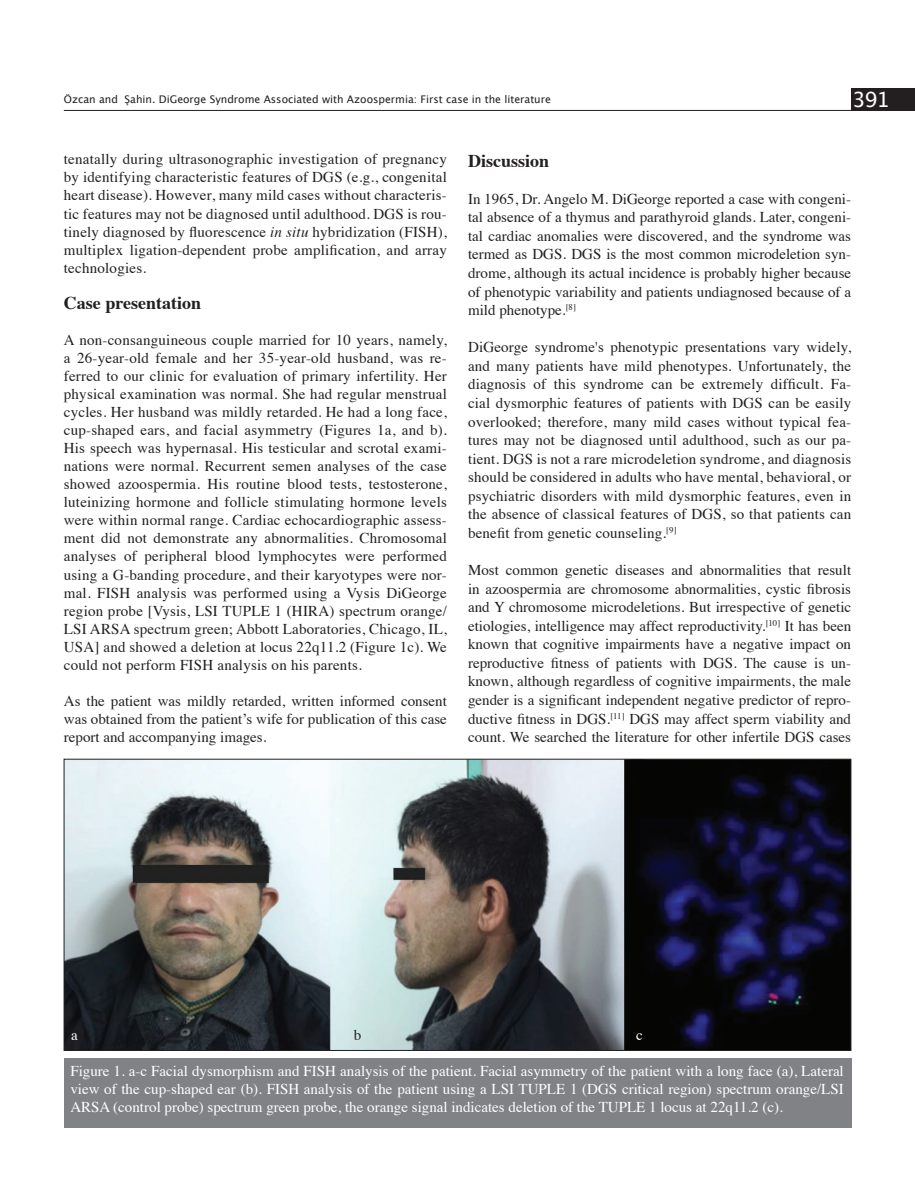
<style>
.page{position:relative;width:915px;height:1191px;background:#fff}
.page>*{position:absolute;margin:0;border:0;box-sizing:border-box;transform-origin:0 0}
.zz_Uroloji_running{font:21px "Lucida Grande";color:#fff}
.t1{font:700 18px "Times";color:#231f20}
.t2{font:15px/18px "Times";color:#231f20;text-align:justify}
.t3{font:15px/18px "Times";color:#fff;text-align:justify}
.t4{font:10.5px "Lucida Grande";color:#231f20}
.s1{font-style:italic}
</style>
<div class="page">
<img style="left:66px;top:761px;width:782px;height:287px">
<div style="left:64px;top:1058px;width:786px;height:69px;background:#808285"></div>
<hr style="left:64px;top:110px;width:786px;height:1px;background:#231f20">
<div style="left:850px;top:88px;width:64px;height:23px;background:#231f20"></div>
<p class="t4" style="left:64px;top:94px;width:488px">Özcan and Şahin. DiGeorge Syndrome Associated with Azoospermia: First case in the literature</p>
<p class="zz_Uroloji_running" style="left:852px;top:88px;width:39px">391</p>
<p class="t2" style="left:64px;top:149px;width:384px">tenatally during ultrasonographic investigation of pregnancy by identifying characteristic features of DGS (e.g., congenital heart disease). However, many mild cases without characteris&shy;tic features may not be diagnosed until adulthood. DGS is rou&shy;tinely diagnosed by fluorescence <span class="s1">in situ</span> hybridization (FISH), multiplex ligation-dependent probe amplification, and array technologies.</p>
<p class="t1" style="left:64px;top:285px;width:139px">Case presentation</p>
<p class="t2" style="left:64px;top:329px;width:384px">A non-consanguineous couple married for 10 years, namely, a 26-year-old female and her 35-year-old husband, was re&shy;ferred to our clinic for evaluation of primary infertility. Her physical examination was normal. She had regular menstrual cycles. Her husband was mildly retarded. He had a long face, cup-shaped ears, and facial asymmetry (Figures 1a, and b).<br>His speech was hypernasal. His testicular and scrotal exami&shy;nations were normal. Recurrent semen analyses of the case showed azoospermia. His routine blood tests, testosterone, luteinizing hormone and follicle stimulating hormone levels were within normal range. Cardiac echocardiographic assess&shy;ment did not demonstrate any abnormalities. Chromosomal analyses of peripheral blood lymphocytes were performed using a G-banding procedure, and their karyotypes were nor&shy;mal. FISH analysis was performed using a Vysis DiGeorge region probe [Vysis, LSI TUPLE 1 (HIRA) spectrum orange/ LSI ARSA spectrum green; Abbott Laboratories, Chicago, IL, USA] and showed a deletion at locus 22q11.2 (Figure 1c). We could not perform FISH analysis on his parents.</p>
<p class="t2" style="left:64px;top:690px;width:384px">As the patient was mildly retarded, written informed consent was obtained from the patient’s wife for publication of this case report and accompanying images.</p>
<p class="t1" style="left:468px;top:143px;width:83px">Discussion</p>
<p class="t2" style="left:468px;top:188px;width:384px;line-height:18.6px">In 1965, Dr. Angelo M. DiGeorge reported a case with congeni&shy;tal absence of a thymus and parathyroid glands. Later, congeni&shy;tal cardiac anomalies were discovered, and the syndrome was termed as DGS. DGS is the most common microdeletion syn&shy;drome, although its actual incidence is probably higher because of phenotypic variability and patients undiagnosed because of a mild phenotype.<sup>[8]</sup></p>
<p class="t2" style="left:468px;top:337px;width:384px;line-height:18.6px">DiGeorge syndrome's phenotypic presentations vary widely, and many patients have mild phenotypes. Unfortunately, the diagnosis of this syndrome can be extremely difficult. Fa&shy;cial dysmorphic features of patients with DGS can be easily overlooked; therefore, many mild cases without typical fea&shy;tures may not be diagnosed until adulthood, such as our pa&shy;tient. DGS is not a rare microdeletion syndrome, and diagnosis should be considered in adults who have mental, behavioral, or psychiatric disorders with mild dysmorphic features, even in the absence of classical features of DGS, so that patients can benefit from genetic counseling.<sup>[9]</sup></p>
<p class="t2" style="left:468px;top:559px;width:384px;line-height:18.6px">Most common genetic diseases and abnormalities that result in azoospermia are chromosome abnormalities, cystic fibrosis and Y chromosome microdeletions. But irrespective of genetic etiologies, intelligence may affect reproductivity.<sup>[10]</sup> It has been known that cognitive impairments have a negative impact on reproductive fitness of patients with DGS. The cause is un&shy;known, although regardless of cognitive impairments, the male gender is a significant independent negative predictor of repro&shy;ductive fitness in DGS.<sup>[11]</sup> DGS may affect sperm viability and count. We searched the literature for other infertile DGS cases</p>
<p class="t3" style="left:71px;top:1024px;width:8px">a</p>
<p class="t2" style="left:354px;top:1024px;width:9px">b</p>
<p class="t3" style="left:636px;top:1024px;width:8px">c</p>
<p class="t3" style="left:70px;top:1060px;width:774px">Figure 1. a-c Facial dysmorphism and FISH analysis of the patient. Facial asymmetry of the patient with a long face (a), Lateral view of the cup-shaped ear (b). FISH analysis of the patient using a LSI TUPLE 1 (DGS critical region) spectrum orange/LSI ARSA (control probe) spectrum green probe, the orange signal indicates deletion of the TUPLE 1 locus at 22q11.2 (c).</p>
</div>
